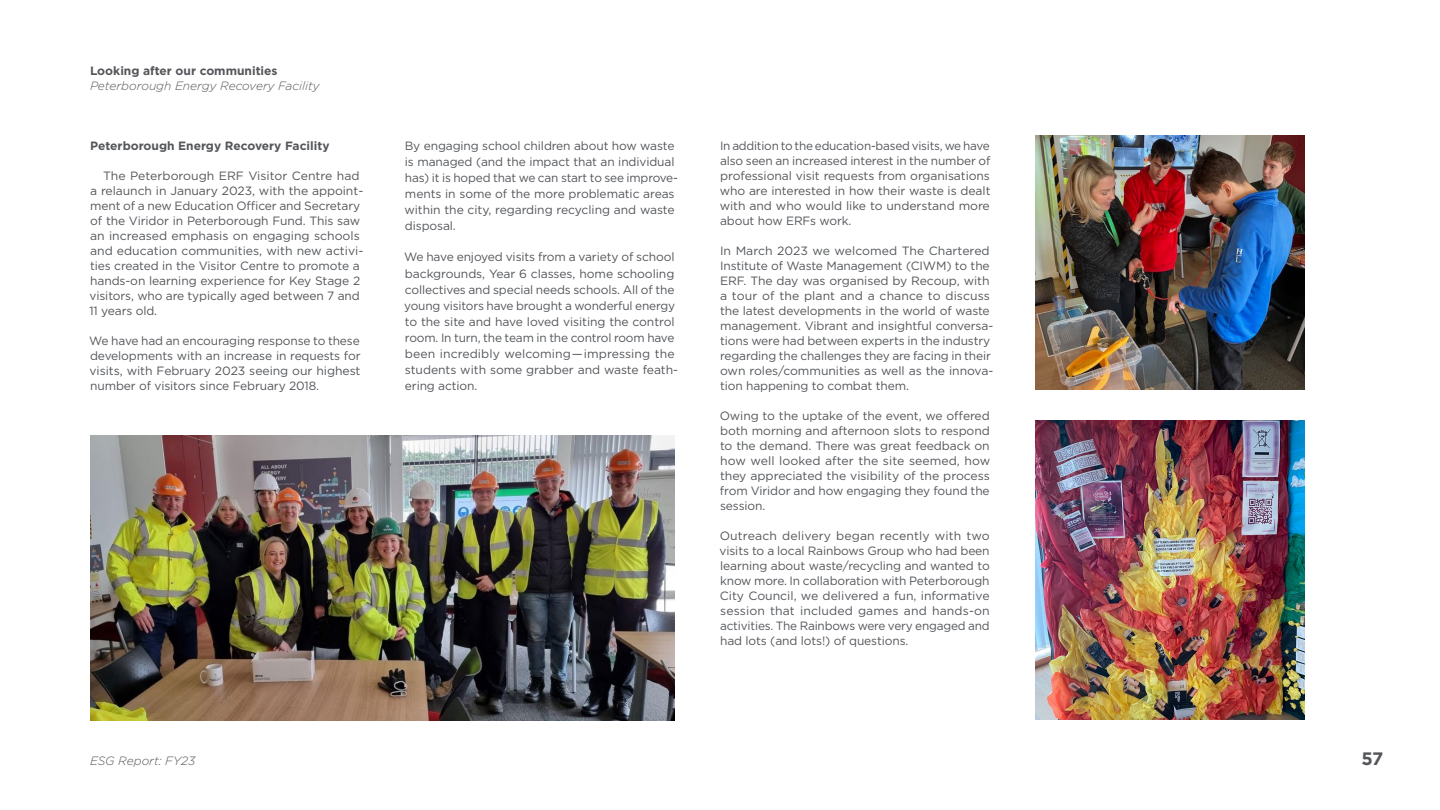
<style>
.page{position:relative;width:1440px;height:810px;background:#fff}
.page>*{position:absolute;margin:0;border:0;box-sizing:border-box;transform-origin:0 0}
.t1{font:700 18px "Gotham";color:#54565a}
.t2{font:12px/15px "Gotham";letter-spacing:-.01em;color:#54565a}
.t3{font:700 12px "Gotham";color:#54565a}
.t4{font:italic 300 12px "Gotham";color:#54565a}
</style>
<div class="page">
<img style="left:1035px;top:135px;width:270px;height:255px">
<img style="left:1035px;top:420px;width:270px;height:300px">
<img style="left:90px;top:435px;width:585px;height:285px">
<p class="t3" style="left:90px;top:63px;width:189px">Looking after our communities</p>
<p class="t4" style="left:90px;top:78px;width:231px">Peterborough Energy Recovery Facility</p>
<p class="t3" style="left:90px;top:138px;width:241px">Peterborough Energy Recovery Facility</p>
<p class="t2" style="left:89px;top:168px;width:275px;text-indent:14px">The Peterborough ERF Visitor Centre had a relaunch in January 2023, with the appoint&shy;ment of a new Education Officer and Secretary of the Viridor in Peterborough Fund. This saw an increased emphasis on engaging schools and education communities, with new activi&shy;ties created in the Visitor Centre to promote a hands-on learning experience for Key Stage 2 visitors, who are typically aged between 7 and 11 years old.</p>
<p class="t2" style="left:89px;top:333px;width:273px;text-align:justify">We have had an encouraging response to these developments with an increase in requests for visits, with February 2023 seeing our highest number of visitors since February 2018.</p>
<p class="t2" style="left:405px;top:137px;width:275px;line-height:16px">By engaging school children about how waste is managed (and the impact that an individual has) it is hoped that we can start to see improve&shy;ments in some of the more problematic areas within the city, regarding recycling and waste disposal.</p>
<p class="t2" style="left:404px;top:249px;width:276px;line-height:16px">We have enjoyed visits from a variety of school backgrounds, Year 6 classes, home schooling collectives and special needs schools. All of the young visitors have brought a wonderful energy to the site and have loved visiting the control room. In turn, the team in the control room have been incredibly welcoming — impressing the students with some grabber and waste feath&shy;ering action.</p>
<p class="t2" style="left:720px;top:138px;width:272px;text-align:justify">In addition to the education-based visits, we have also seen an increased interest in the number of professional visit requests from organisations who are interested in how their waste is dealt with and who would like to understand more about how ERFs work.</p>
<p class="t2" style="left:720px;top:243px;width:275px">In March 2023 we welcomed The Chartered Institute of Waste Management (CIWM) to the ERF. The day was organised by Recoup, with a tour of the plant and a chance to discuss the latest developments in the world of waste management. Vibrant and insightful conversa&shy;tions were had between experts in the industry regarding the challenges they are facing in their own roles/communities as well as the innova&shy;tion happening to combat them.</p>
<p class="t2" style="left:720px;top:408px;width:272px;text-align:justify">Owing to the uptake of the event, we offered both morning and afternoon slots to respond to the demand. There was great feedback on how well looked after the site seemed, how they appreciated the visibility of the process from Viridor and how engaging they found the session.</p>
<p class="t2" style="left:719px;top:528px;width:272px;text-align:justify">Outreach delivery began recently with two visits to a local Rainbows Group who had been learning about waste/recycling and wanted to know more. In collaboration with Peterborough City Council, we delivered a fun, informative session that included games and hands-on activities. The Rainbows were very engaged and had lots (and lots!) of questions.</p>
<p class="t4" style="left:90px;top:753px;width:107px">ESG Report: FY23</p>
<h1 class="t1" style="left:1362px;top:747px;width:23px">57</h1>
</div>
